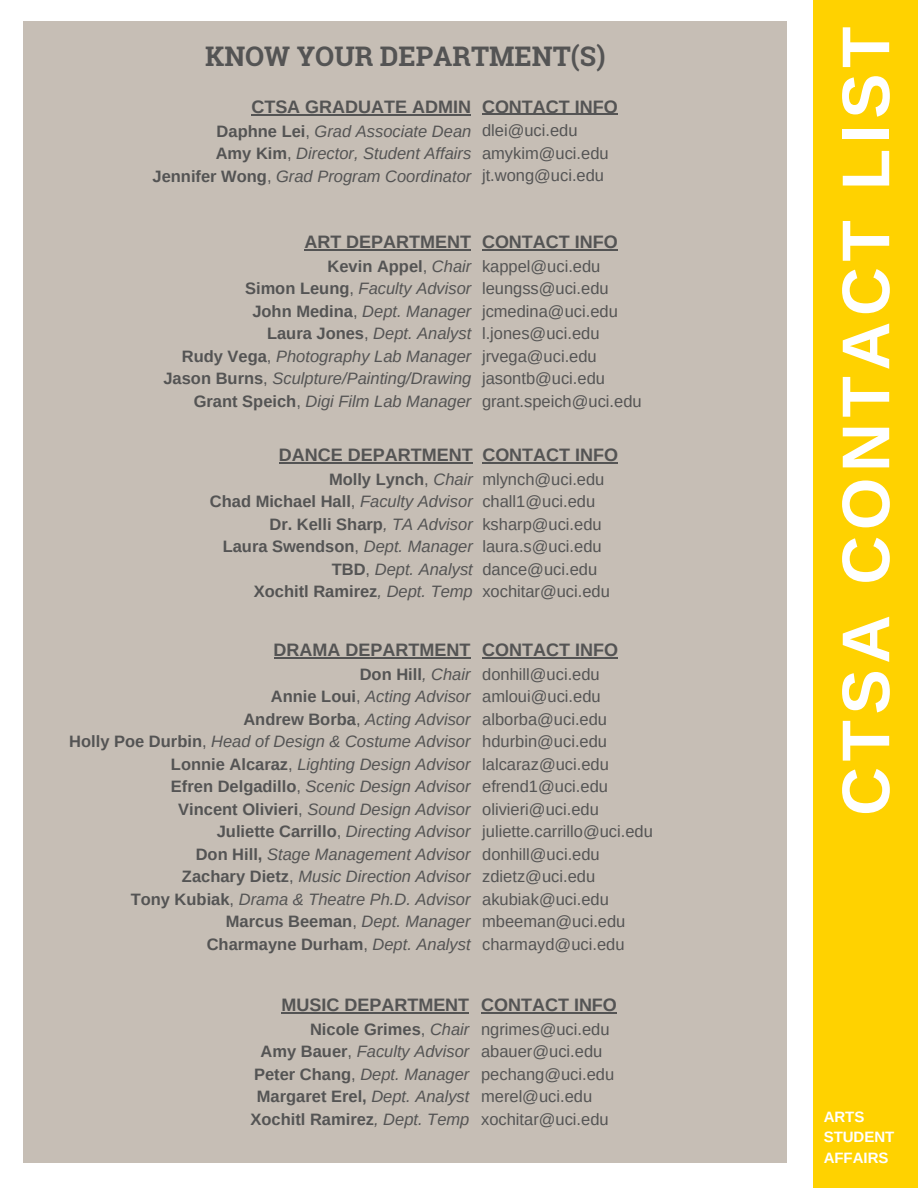
<style>
.page{position:relative;width:918px;height:1188px;background:#fff}
.page>*{position:absolute;margin:0;border:0;box-sizing:border-box;transform-origin:0 0}
.t1{font:700 67.5px "Arimo";letter-spacing:.085em;color:#fff}
.t2{font:700 27px "Roboto Slab";color:#545454}
.t3{font:700 18px "Arimo";color:#545454}
.t4{font:italic 16.5px/22.5px "Arimo";color:#545454;text-align:right}
.t5{font:16.5px/22.5px "Arimo";color:#545454}
.t6{font:700 16.5px/22.5px "Arimo";color:#545454;text-align:right}
.t7{font:700 15px/20.2px "Arimo";color:#fff}
.s1{font-weight:700;font-style:normal}
.s2{font-style:normal}
.s3{font-weight:400}
.s4{font-weight:400;font-style:italic}
</style>
<div class="page">
<div style="left:814px;top:0;width:104px;height:1188px;background:#ffd200"></div>
<div style="left:23px;top:21px;width:763px;height:1141px;background:#c6beb5"></div>
<hr style="left:251px;top:114px;width:220px;height:1px;background:#545454">
<hr style="left:304px;top:249px;width:167px;height:1px;background:#545454">
<hr style="left:482px;top:114px;width:136px;height:1px;background:#545454">
<hr style="left:482px;top:249px;width:136px;height:1px;background:#545454">
<hr style="left:279px;top:462px;width:194px;height:1px;background:#545454">
<hr style="left:274px;top:657px;width:197px;height:2px;background:#545454">
<hr style="left:281px;top:1012px;width:188px;height:1px;background:#545454">
<hr style="left:482px;top:462px;width:136px;height:1px;background:#545454">
<hr style="left:482px;top:657px;width:136px;height:2px;background:#545454">
<hr style="left:481px;top:1012px;width:136px;height:1px;background:#545454">
<h2 class="t2" style="left:205px;top:38px;width:402px">KNOW YOUR DEPARTMENT(S)</h2>
<p class="t3" style="left:251px;top:97px;width:221px">CTSA GRADUATE ADMIN</p>
<p class="t4" style="left:153px;top:120px;width:320px"><span class="s1">Daphne Lei</span><span class="s2">,</span> Grad Associate Dean<br><span class="s1">Amy Kim</span><span class="s2">,</span> Director, Student Affairs<br><span class="s1">Jennifer Wong</span><span class="s2">,</span> Grad Program Coordinator</p>
<p class="t3" style="left:482px;top:96px;width:137px">CONTACT INFO</p>
<p class="t5" style="left:482px;top:119px;width:128px">dlei@uci.edu amykim@uci.edu jt.wong@uci.edu</p>
<p class="t3" style="left:304px;top:232px;width:168px">ART DEPARTMENT</p>
<p class="t4" style="left:163px;top:255px;width:309px"><span class="s1">Kevin Appel</span><span class="s2">,</span> Chair<br><span class="s1">Simon Leung</span><span class="s2">,</span> Faculty Advisor<br><span class="s1">John Medina</span><span class="s2">,</span> Dept. Manager<br><span class="s1">Laura Jones</span><span class="s2">,</span> Dept. Analyst<br><span class="s1">Rudy Vega</span><span class="s2">,</span> Photography Lab Manager<br><span class="s1">Jason Burns</span><span class="s2">,</span> Sculpture/Painting/Drawing<br><span class="s1">Grant Speich</span><span class="s2">,</span> Digi Film Lab Manager</p>
<p class="t3" style="left:482px;top:232px;width:137px">CONTACT INFO</p>
<p class="t5" style="left:482px;top:255px;width:161px">kappel@uci.edu leungss@uci.edu jcmedina@uci.edu l.jones@uci.edu jrvega@uci.edu jasontb@uci.edu grant.speich@uci.edu</p>
<p class="t3" style="left:279px;top:445px;width:195px">DANCE DEPARTMENT</p>
<p class="t6" style="left:210px;top:468px;width:264px">Molly Lynch<span class="s3">,</span> <span class="s4">Chair<br></span>Chad Michael Hall<span class="s3">,</span> <span class="s4">Faculty Advisor<br></span>Dr. Kelli Sharp<span class="s4">, TA Advisor<br></span>Laura Swendson<span class="s3">,</span> <span class="s4">Dept. Manager<br></span>TBD<span class="s3">,</span> <span class="s4">Dept. Analyst<br></span>Xochitl Ramirez<span class="s4">, Dept. Temp</span></p>
<p class="t3" style="left:482px;top:445px;width:137px">CONTACT INFO</p>
<p class="t5" style="left:482px;top:468px;width:129px">mlynch@uci.edu chall1@uci.edu ksharp@uci.edu laura.s@uci.edu dance@uci.edu xochitar@uci.edu</p>
<p class="t3" style="left:274px;top:640px;width:198px">DRAMA DEPARTMENT</p>
<p class="t4" style="left:69px;top:663px;width:403px"><span class="s1">Don Hill</span>, Chair<br><span class="s1">Annie Loui</span><span class="s2">,</span> Acting Advisor<br><span class="s1">Andrew Borba</span><span class="s2">,</span> Acting Advisor<br><span class="s1">Holly Poe Durbin</span><span class="s2">,</span> Head of Design &amp; Costume Advisor <span class="s1">Lonnie Alcaraz</span><span class="s2">,</span> Lighting Design Advisor<br><span class="s1">Efren Delgadillo</span><span class="s2">,</span> Scenic Design Advisor<br><span class="s1">Vincent Olivieri</span><span class="s2">,</span> Sound Design Advisor<br><span class="s1">Juliette Carrillo</span><span class="s2">,</span> Directing Advisor<br><span class="s1">Don Hill,</span> Stage Management Advisor<br><span class="s1">Zachary Dietz</span><span class="s2">,</span> Music Direction Advisor<br><span class="s1">Tony Kubiak</span><span class="s2">,</span> Drama &amp; Theatre Ph.D. Advisor <span class="s1">Marcus Beeman</span><span class="s2">,</span> Dept. Manager<br><span class="s1">Charmayne Durham</span><span class="s2">,</span> Dept. Analyst</p>
<p class="t3" style="left:482px;top:640px;width:137px">CONTACT INFO</p>
<p class="t5" style="left:482px;top:663px;width:172px">donhill@uci.edu amloui@uci.edu alborba@uci.edu hdurbin@uci.edu lalcaraz@uci.edu efrend1@uci.edu olivieri@uci.edu juliette.carrillo@uci.edu donhill@uci.edu zdietz@uci.edu akubiak@uci.edu mbeeman@uci.edu charmayd@uci.edu</p>
<p class="t3" style="left:281px;top:995px;width:189px">MUSIC DEPARTMENT</p>
<p class="t6" style="left:250px;top:1018px;width:220px">Nicole Grimes<span class="s3">,</span> <span class="s4">Chair<br></span>Amy Bauer<span class="s3">,</span> <span class="s4">Faculty Advisor<br></span>Peter Chang<span class="s3">,</span> <span class="s4">Dept. Manager<br></span>Margaret Erel, <span class="s4">Dept. Analyst<br></span>Xochitl Ramirez<span class="s4">, Dept. Temp</span></p>
<p class="t3" style="left:481px;top:995px;width:137px">CONTACT INFO</p>
<p class="t5" style="left:481px;top:1018px;width:135px">ngrimes@uci.edu abauer@uci.edu pechang@uci.edu merel@uci.edu xochitar@uci.edu</p>
<h1 class="t1" style="left:828px;top:816px;width:791px;rotate:-90deg">CTSA CONTACT LIST</h1>
<p class="t7" style="left:824px;top:1107px;width:72px">ARTS<br>STUDENT<br>AFFAIRS</p>
</div>
